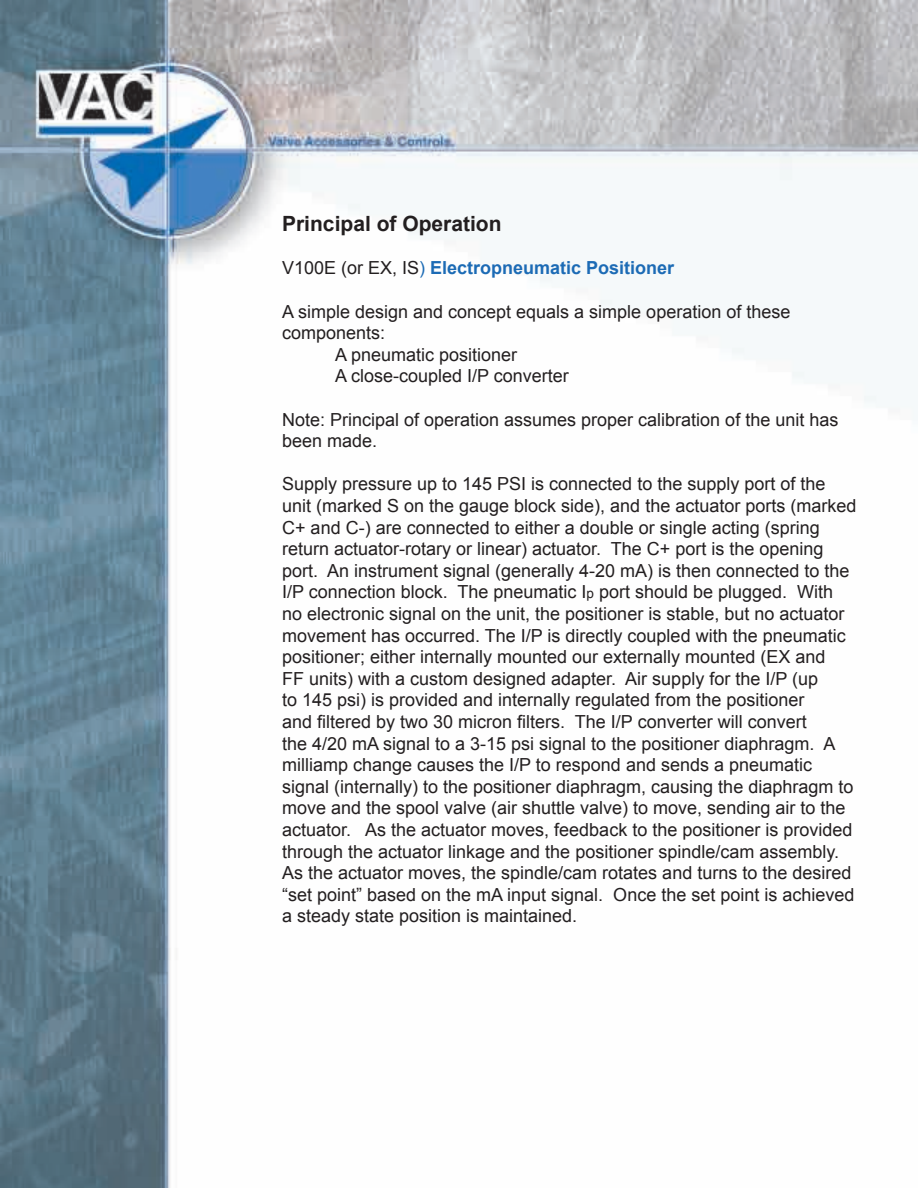
<style>
.page{position:relative;width:918px;height:1188px;background:#fff}
.page>*{position:absolute;margin:0;border:0;box-sizing:border-box;transform-origin:0 0}
.t1{font:700 21px "Arial";color:#231f20}
.t2{font:18px/21.6px "Arial";color:#231f20}
.t3{font:700 18px "Arial";color:#1c6bb5}
.s1{font-weight:400;color:#231f20}
.s2{font-weight:400}
.s3{font-size:13.5px}
</style>
<div class="page">
<img style="left:0;top:0;width:918px;height:1188px">
<p class="t1" style="left:282px;top:212px;width:221px">Principal of Operation</p>
<p class="t3" style="left:282px;top:258px;width:394px"><span class="s1">V100E (or EX, IS</span><span class="s2">)</span> Electropneumatic Positioner</p>
<p class="t2" style="left:282px;top:301px;width:510px">A simple design and concept equals a simple operation of these</p>
<p class="t2" style="left:282px;top:322px;width:105px">components:</p>
<p class="t2" style="left:335px;top:344px;width:184px">A pneumatic positioner</p>
<p class="t2" style="left:335px;top:365px;width:235px">A close-coupled I/P converter</p>
<p class="t2" style="left:282px;top:409px;width:558px">Note: Principal of operation assumes proper calibration of the unit has been made.</p>
<p class="t2" style="left:282px;top:473px;width:576px">Supply pressure up to 145 PSI is connected to the supply port of the unit (marked S on the gauge block side), and the actuator ports (marked C+ and C-) are connected to either a double or single acting (spring return actuator-rotary or linear) actuator. The C+ port is the opening port. An instrument signal (generally 4-20 mA) is then connected to the I/P connection block. The pneumatic I<span class="s3">p</span> port should be plugged. With no electronic signal on the unit, the positioner is stable, but no actuator movement has occurred. The I/P is directly coupled with the pneumatic positioner; either internally mounted our externally mounted (EX and<br>FF units) with a custom designed adapter. Air supply for the I/P (up<br>to 145 psi) is provided and internally regulated from the positioner<br>and filtered by two 30 micron filters. The I/P converter will convert<br>the 4/20 mA signal to a 3-15 psi signal to the positioner diaphragm. A milliamp change causes the I/P to respond and sends a pneumatic signal (internally) to the positioner diaphragm, causing the diaphragm to move and the spool valve (air shuttle valve) to move, sending air to the actuator. As the actuator moves, feedback to the positioner is provided through the actuator linkage and the positioner spindle/cam assembly.<br>As the actuator moves, the spindle/cam rotates and turns to the desired “set point” based on the mA input signal. Once the set point is achieved a steady state position is maintained.</p>
</div>
